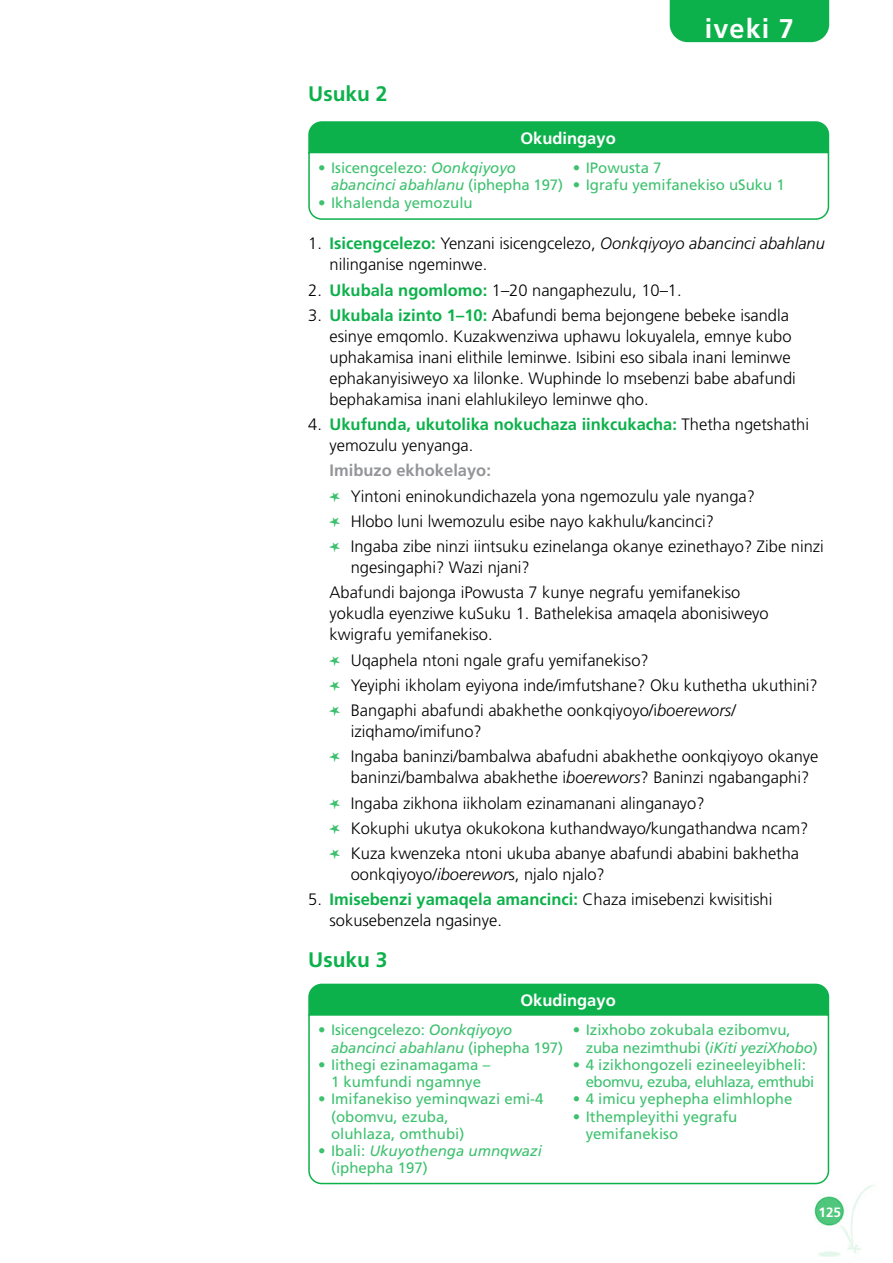
<style>
.page{position:relative;width:893px;height:1263px;background:#fff}
.page>*{position:absolute;margin:0;border:0;box-sizing:border-box;transform-origin:0 0}
.t1{font:700 27px "Frutiger LT Std";letter-spacing:.04em;color:#fff}
.t2{font:700 21px "Frutiger LT Std";color:#0db14b}
.t3{font:300 16.5px/25.2px "Frutiger LT Std";color:#000}
.t4{font:700 16.5px/21px "Frutiger LT Std";color:#0db14b}
.t5{font:700 16.5px "Frutiger LT Std";color:#fff}
.t6{font:15px/17.2px "Frutiger LT Std";color:#3ec16f}
.t7{font:700 13.5px "Frutiger LT Std";color:#fff}
.s1{font-style:italic}
.s2{font-weight:700;color:#0db14b}
.s3{font-weight:300;color:#000}
.s4{font-weight:700;color:#939598}
.s5{font-family:"MTF Doodle";font-weight:400;color:#3ec16f}
</style>
<div class="page">
<div style="left:670px;top:0;width:159px;height:42px;background:#0db14b"></div>
<img style="left:814px;top:1185px;width:61px;height:72px">
<div style="left:309px;top:122px;width:519px;height:41px;background:#0db14b;border-radius:13px"></div>
<div style="left:308px;top:121px;width:521px;height:43px;border:2px solid #0db14b;border-radius:13px"></div>
<svg style="left:308px;top:151px;width:522px;height:69px"></svg>
<div style="left:309px;top:984px;width:519px;height:42px;background:#0db14b;border-radius:13px"></div>
<div style="left:308px;top:984px;width:521px;height:42px;border:2px solid #0db14b;border-radius:13px"></div>
<svg style="left:308px;top:1013px;width:522px;height:172px"></svg>
<p class="t2" style="left:308px;top:81px;width:81px">Usuku 2</p>
<h1 class="t1" style="left:705px;top:12px;width:91px">iveki 7</h1>
<p class="t5" style="left:520px;top:128px;width:97px">Okudingayo</p>
<p class="t6" style="left:331px;top:159px;width:234px;text-indent:-13px">• Isicengcelezo: <span class="s1">Oonkqiyoyo abancinci abahlanu</span> (iphepha 197)</p>
<p class="t6" style="left:318px;top:194px;width:156px">• Ikhalenda yemozulu</p>
<p class="t6" style="left:573px;top:159px;width:90px">• IPowusta 7</p>
<p class="t6" style="left:573px;top:177px;width:213px">• Igrafu yemifanekiso uSuku 1</p>
<p class="t3" style="left:330px;top:233px;width:497px;line-height:21px;text-indent:-21px">1. <span class="s2">Isicengcelezo:</span> Yenzani isicengcelezo, <span class="s1">Oonkqiyoyo abancinci abahlanu </span>nilinganise ngeminwe.</p>
<p class="t3" style="left:308px;top:277px;width:375px">2. <span class="s2">Ukubala ngomlomo:</span> 1–20 nangaphezulu, 10–1.</p>
<p class="t3" style="left:330px;top:305px;width:468px;line-height:21px;text-indent:-21px">3. <span class="s2">Ukubala izinto 1–10:</span> Abafundi bema bejongene bebeke isandla esinye emqomlo. Kuzakwenziwa uphawu lokuyalela, emnye kubo uphakamisa inani elithile leminwe. Isibini eso sibala inani leminwe ephakanyisiweyo xa lilonke. Wuphinde lo msebenzi babe abafundi bephakamisa inani elahlukileyo leminwe qho.</p>
<p class="t4" style="left:330px;top:414px;width:481px;text-indent:-21px"><span class="s3">4.</span> Ukufunda, ukutolika nokuchaza iinkcukacha: <span class="s3">Thetha ngetshathi yemozulu yenyanga.</span></p>
<p class="t3" style="left:330px;top:458px;width:496px"><span class="s4">Imibuzo ekhokelayo:<br></span><span class="s5">L</span> Yintoni eninokundichazela yona ngemozulu yale nyanga?<br><span class="s5">L</span> Hlobo luni lwemozulu esibe nayo kakhulu/kancinci?<br><span class="s5">L</span> Ingaba zibe ninzi iintsuku ezinelanga okanye ezinethayo? Zibe ninzi</p>
<p class="t3" style="left:330px;top:555px;width:412px;text-indent:21px">ngesingaphi? Wazi njani?<br>Abafundi bajonga iPowusta 7 kunye negrafu yemifanekiso</p>
<p class="t3" style="left:330px;top:603px;width:441px;line-height:21px">yokudla eyenziwe kuSuku 1. Bathelekisa amaqela abonisiweyo kwigrafu yemifanekiso.</p>
<p class="t3" style="left:330px;top:647px;width:490px"><span class="s5">L</span> Uqaphela ntoni ngale grafu yemifanekiso?<br><span class="s5">L</span> Yeyiphi ikholam eyiyona inde/imfutshane? Oku kuthetha ukuthini?<br><span class="s5">L</span> Bangaphi abafundi abakhethe oonkqiyoyo/i<span class="s1">boerewors</span>/</p>
<p class="t3" style="left:330px;top:719px;width:490px;text-indent:21px">iziqhamo/imifuno?<br><span class="s5">L</span> Ingaba baninzi/bambalwa abafudni abakhethe oonkqiyoyo okanye</p>
<p class="t3" style="left:330px;top:765px;width:481px;text-indent:21px">baninzi/bambalwa abakhethe i<span class="s1">boerewors</span>? Baninzi ngabangaphi?<br><span class="s5">L</span> Ingaba zikhona iikholam ezinamanani alinganayo?<br><span class="s5">L</span> Kokuphi ukutya okukokona kuthandwayo/kungathandwa ncam?<br><span class="s5">L</span> Kuza kwenzeka ntoni ukuba abanye abafundi ababini bakhetha</p>
<p class="t3" style="left:351px;top:862px;width:255px">oonkqiyoyo/<span class="s1">iboerewor</span>s, njalo njalo?</p>
<p class="t3" style="left:330px;top:889px;width:444px;line-height:21px;text-indent:-21px">5. <span class="s2">Imisebenzi yamaqela amancinci:</span> Chaza imisebenzi kwisitishi sokusebenzela ngasinye.</p>
<p class="t2" style="left:308px;top:948px;width:81px">Usuku 3</p>
<p class="t5" style="left:520px;top:990px;width:97px">Okudingayo</p>
<p class="t6" style="left:331px;top:1022px;width:234px;text-indent:-13px">• Isicengcelezo: <span class="s1">Oonkqiyoyo abancinci abahlanu</span> (iphepha 197)</p>
<p class="t6" style="left:318px;top:1056px;width:173px;text-align:center">• Iithegi ezinamagama –<br>1 kumfundi ngamnye</p>
<p class="t6" style="left:331px;top:1091px;width:214px;text-indent:-13px">• Imifanekiso yeminqwazi emi-4 (obomvu, ezuba,<br>oluhlaza, omthubi)</p>
<p class="t6" style="left:331px;top:1142px;width:212px;text-indent:-13px">• Ibali: <span class="s1">Ukuyothenga umnqwazi </span>(iphepha 197)</p>
<p class="t6" style="left:586px;top:1022px;width:234px;text-indent:-13px">• Izixhobo zokubala ezibomvu, zuba nezimthubi (<span class="s1">iKiti yeziXhobo</span>)</p>
<p class="t6" style="left:586px;top:1056px;width:230px;text-indent:-13px">• 4 izikhongozeli ezineeleyibheli: ebomvu, ezuba, eluhlaza, emthubi</p>
<p class="t6" style="left:573px;top:1091px;width:221px">• 4 imicu yephepha elimhlophe</p>
<p class="t6" style="left:586px;top:1108px;width:153px;text-indent:-13px">• Ithempleyithi yegrafu yemifanekiso</p>
<p class="t7" style="left:818px;top:1204px;width:24px">125</p>
</div>
